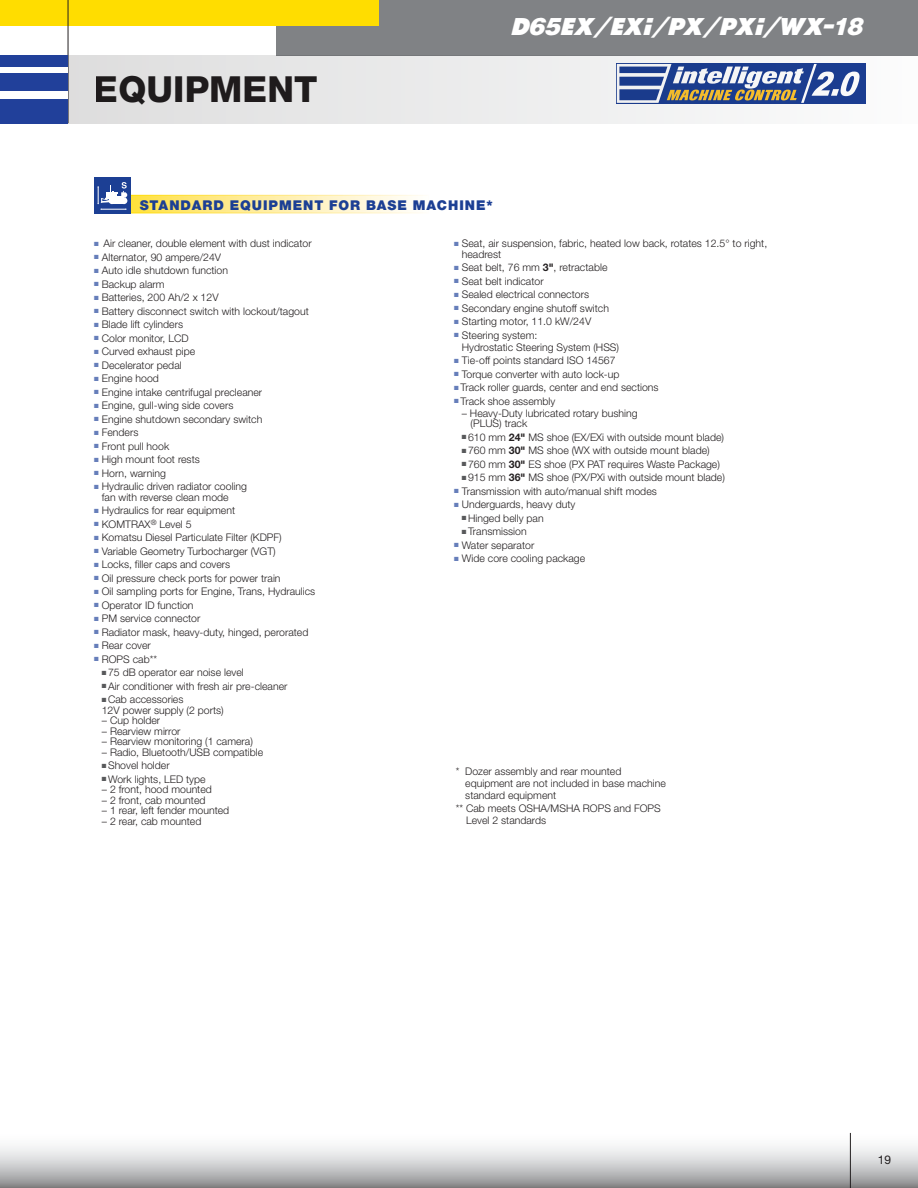
<style>
.page{position:relative;width:918px;height:1188px;background:#fff}
.page>*{position:absolute;margin:0;border:0;box-sizing:border-box;transform-origin:0 0}
.t1{font:800 36px "Helvetica Neue LT Pro";letter-spacing:.005em;color:#231f20}
.t2{font:italic 22.5px "Komatsu VI";letter-spacing:-.085em;color:#fff}
.t3{font:900 13.5px "Helvetica Neue";letter-spacing:.07em;color:#1c3f94}
.t4{font:12px "Helvetica Neue LT Pro";color:#231f20}
.t5{font:300 10.5px/13.5px "Helvetica Neue";color:#231f20}
.s1{font-weight:700}
.s2{font-weight:700;font-stretch:condensed}
</style>
<div class="page">
<div style="left:276px;top:0;width:642px;height:55px;background:#808285"></div>
<div style="left:0;top:0;width:378px;height:25px;background:#fd0"></div>
<svg style="left:0;top:1133px;width:918px;height:55px"></svg>
<hr style="left:850px;top:1133px;width:1px;height:55px;background:#231f20">
<svg style="left:131px;top:197px;width:281px;height:14px"></svg>
<div style="left:95px;top:195px;width:334px;height:18px;border:1px solid #fff"></div>
<div style="left:94px;top:177px;width:37px;height:37px;background:#1c3f94"></div>
<svg style="left:98px;top:182px;width:29px;height:28px"></svg>
<svg style="left:69px;top:55px;width:849px;height:68px"></svg>
<hr style="left:68px;top:0;width:1px;height:123px;background:#231f20">
<div style="left:0;top:99px;width:68px;height:24px;background:#21409a"></div>
<div style="left:0;top:55px;width:68px;height:12px;background:#21409a"></div>
<div style="left:0;top:74px;width:68px;height:17px;background:#21409a"></div>
<h1 class="t1" style="left:94px;top:68px;width:225px">EQUIPMENT</h1>
<h2 class="t2" style="left:512px;top:15px;width:354px">D65EX/EXi/PX/PXi/WX-18</h2>
<p class="t3" style="left:140px;top:197px;width:354px">STANDARD EQUIPMENT FOR BASE MACHINE*</p>
<p class="t5" style="left:102px;top:237px;width:211px">Air cleaner, double element with dust indicator<br>Alternator, 90 ampere/24V<br>Auto idle shutdown function<br>Backup alarm<br>Batteries, 200 Ah/2 x 12V<br>Battery disconnect switch with lockout/tagout<br>Blade lift cylinders<br>Color monitor, LCD<br>Curved exhaust pipe<br>Decelerator pedal<br>Engine hood<br>Engine intake centrifugal precleaner<br>Engine, gull-wing side covers<br>Engine shutdown secondary switch<br>Fenders<br>Front pull hook<br>High mount foot rests<br>Horn, warning<br>Hydraulic driven radiator cooling</p>
<p class="t5" style="left:102px;top:490px;width:128px">fan with reverse clean mode</p>
<p class="t5" style="left:102px;top:504px;width:135px">Hydraulics for rear equipment</p>
<p class="t5" style="left:102px;top:517px;width:91px">KOMTRAX<sup>®</sup> Level 5</p>
<p class="t5" style="left:102px;top:531px;width:181px">Komatsu Diesel Particulate Filter (KDPF)</p>
<p class="t5" style="left:102px;top:544px;width:175px">Variable Geometry Turbocharger (VGT)</p>
<p class="t5" style="left:102px;top:558px;width:130px">Locks, filler caps and covers</p>
<p class="t5" style="left:102px;top:571px;width:180px">Oil pressure check ports for power train</p>
<p class="t5" style="left:102px;top:585px;width:215px">Oil sampling ports for Engine, Trans, Hydraulics</p>
<p class="t5" style="left:102px;top:598px;width:93px">Operator ID function</p>
<p class="t5" style="left:102px;top:612px;width:100px">PM service connector</p>
<p class="t5" style="left:102px;top:625px;width:208px">Radiator mask, heavy-duty, hinged, perorated</p>
<p class="t5" style="left:102px;top:639px;width:51px">Rear cover</p>
<p class="t5" style="left:102px;top:652px;width:57px">ROPS cab**</p>
<p class="t5" style="left:108px;top:666px;width:137px">75 dB operator ear noise level</p>
<p class="t5" style="left:108px;top:679px;width:181px">Air conditioner with fresh air pre-cleaner</p>
<p class="t5" style="left:108px;top:693px;width:77px">Cab accessories</p>
<p class="t5" style="left:102px;top:703px;width:124px">12V power supply (2 ports)</p>
<p class="t5" style="left:102px;top:714px;width:60px">– Cup holder</p>
<p class="t5" style="left:102px;top:724px;width:80px">– Rearview mirror</p>
<p class="t5" style="left:102px;top:735px;width:153px">– Rearview monitoring (1 camera)</p>
<p class="t5" style="left:108px;top:745px;width:157px;text-indent:-6px">– Radio, Bluetooth/USB compatible<br>Shovel holder<br>Work lights, LED type</p>
<p class="t5" style="left:102px;top:783px;width:112px">– 2 front, hood mounted</p>
<p class="t5" style="left:102px;top:793px;width:105px">– 2 front, cab mounted</p>
<p class="t5" style="left:102px;top:804px;width:129px">– 1 rear, left fender mounted</p>
<p class="t5" style="left:102px;top:814px;width:101px">– 2 rear, cab mounted</p>
<p class="t5" style="left:462px;top:238px;width:307px;line-height:10.5px">Seat, air suspension, fabric, heated low back, rotates 12.5° to right, headrest</p>
<p class="t5" style="left:462px;top:261px;width:149px">Seat belt, 76 mm <span class="s1">3</span><span class="s2">"</span>, retractable<br>Seat belt indicator<br>Sealed electrical connectors<br>Secondary engine shutoff switch<br>Starting motor, 11.0 kW/24V<br>Steering system:</p>
<p class="t5" style="left:461px;top:340px;width:200px">Hydrostatic Steering System (HSS)<br>Tie-off points standard ISO 14567<br>Torque converter with auto lock-up<br>Track roller guards, center and end sections Track shoe assembly</p>
<p class="t5" style="left:471px;top:408px;width:169px;line-height:10.5px;text-indent:-9px">– Heavy-Duty lubricated rotary bushing (PLUS) track</p>
<p class="t5" style="left:468px;top:430px;width:258px">610 mm <span class="s1">24</span><span class="s2">"</span> MS shoe (EX/EXi with outside mount blade)</p>
<p class="t5" style="left:468px;top:444px;width:243px">760 mm <span class="s1">30</span><span class="s2">"</span> MS shoe (WX with outside mount blade)</p>
<p class="t5" style="left:468px;top:457px;width:253px">760 mm <span class="s1">30</span><span class="s2">"</span> ES shoe (PX PAT requires Waste Package)</p>
<p class="t5" style="left:468px;top:471px;width:258px">915 mm <span class="s1">36</span><span class="s2">"</span> MS shoe (PX/PXi with outside mount blade)</p>
<p class="t5" style="left:462px;top:484px;width:197px">Transmission with auto/manual shift modes</p>
<p class="t5" style="left:462px;top:498px;width:115px">Underguards, heavy duty</p>
<p class="t5" style="left:468px;top:511px;width:77px">Hinged belly pan</p>
<p class="t5" style="left:468px;top:525px;width:60px">Transmission</p>
<p class="t5" style="left:462px;top:538px;width:74px">Water separator</p>
<p class="t5" style="left:462px;top:552px;width:125px">Wide core cooling package</p>
<p class="t5" style="left:465px;top:765px;width:202px;line-height:12px;text-indent:-10px">* Dozer assembly and rear mounted equipment are not included in base machine standard equipment</p>
<p class="t5" style="left:466px;top:802px;width:196px;line-height:12px;text-indent:-10px">** Cab meets OSHA/MSHA ROPS and FOPS<br>Level 2 standards</p>
<p class="t4" style="left:878px;top:1153px;width:15px">19</p>
</div>
